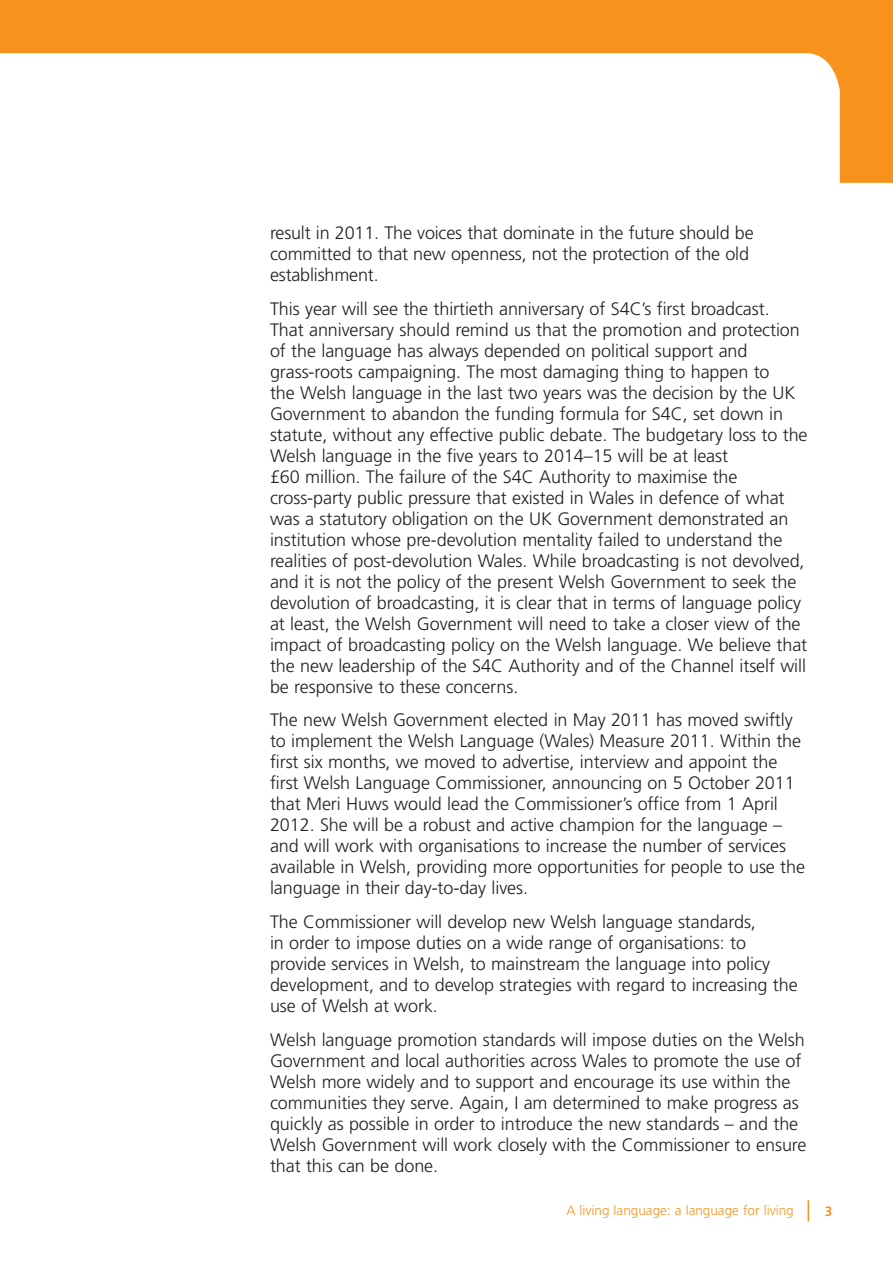
<style>
.page{position:relative;width:893px;height:1263px;background:#fff}
.page>*{position:absolute;margin:0;border:0;box-sizing:border-box;transform-origin:0 0}
.t1{font:300 18px/21px "Frutiger LT Std";letter-spacing:-.005em;color:#231f20}
.t2{font:300 13.5px "Frutiger LT Std";color:#f7931d}
.t3{font:700 13.5px "Frutiger LT Std";color:#f7931d}
</style>
<div class="page">
<svg style="left:0;top:0;width:893px;height:183px"></svg>
<hr style="left:807px;top:1200px;width:2px;height:21px;background:#f7931d">
<p class="t1" style="left:270px;top:223px;width:485px">result in 2011. The voices that dominate in the future should be committed to that new openness, not the protection of the old establishment.</p>
<p class="t1" style="left:270px;top:299px;width:539px">This year will see the thirtieth anniversary of S4C’s first broadcast.<br>That anniversary should remind us that the promotion and protection of the language has always depended on political support and grass-roots campaigning. The most damaging thing to happen to<br>the Welsh language in the last two years was the decision by the UK Government to abandon the funding formula for S4C, set down in statute, without any effective public debate. The budgetary loss to the Welsh language in the five years to 2014–15 will be at least<br>£60 million. The failure of the S4C Authority to maximise the cross-party public pressure that existed in Wales in defence of what was a statutory obligation on the UK Government demonstrated an institution whose pre-devolution mentality failed to understand the realities of post-devolution Wales. While broadcasting is not devolved, and it is not the policy of the present Welsh Government to seek the devolution of broadcasting, it is clear that in terms of language policy at least, the Welsh Government will need to take a closer view of the impact of broadcasting policy on the Welsh language. We believe that the new leadership of the S4C Authority and of the Channel itself will be responsive to these concerns.</p>
<p class="t1" style="left:270px;top:711px;width:537px">The new Welsh Government elected in May 2011 has moved swiftly to implement the Welsh Language (Wales) Measure 2011. Within the first six months, we moved to advertise, interview and appoint the first Welsh Language Commissioner, announcing on 5 October 2011 that Meri Huws would lead the Commissioner’s office from 1 April 2012. She will be a robust and active champion for the language – and will work with organisations to increase the number of services available in Welsh, providing more opportunities for people to use the language in their day-to-day lives.</p>
<p class="t1" style="left:270px;top:912px;width:529px">The Commissioner will develop new Welsh language standards,<br>in order to impose duties on a wide range of organisations: to provide services in Welsh, to mainstream the language into policy development, and to develop strategies with regard to increasing the use of Welsh at work.</p>
<p class="t1" style="left:270px;top:1030px;width:538px">Welsh language promotion standards will impose duties on the Welsh Government and local authorities across Wales to promote the use of Welsh more widely and to support and encourage its use within the communities they serve. Again, I am determined to make progress as quickly as possible in order to introduce the new standards – and the Welsh Government will work closely with the Commissioner to ensure that this can be done.</p>
<p class="t2" style="left:566px;top:1204px;width:229px">A living language: a language for living</p>
<p class="t3" style="left:825px;top:1204px;width:9px">3</p>
</div>
